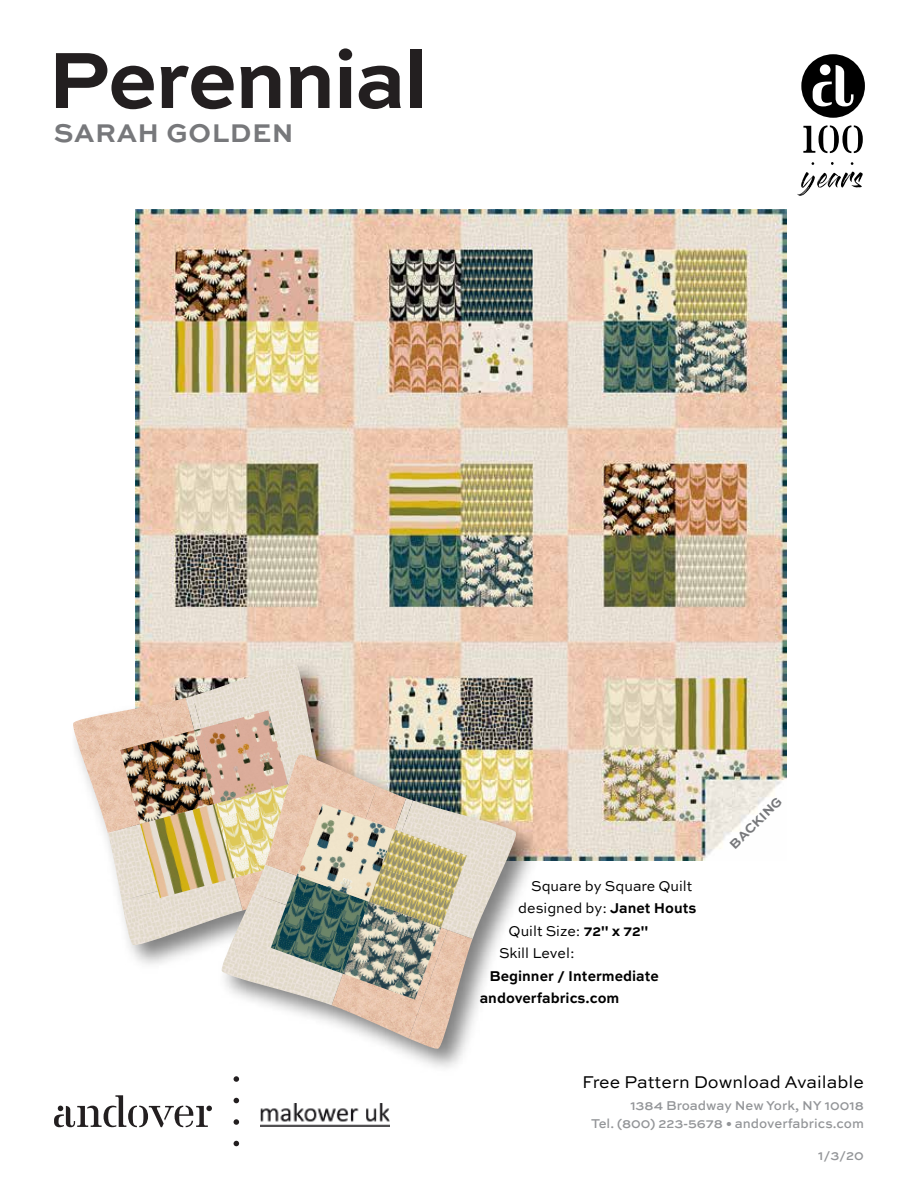
<style>
.page{position:relative;width:919px;height:1188px;background:#fff}
.page>*{position:absolute;margin:0;border:0;box-sizing:border-box;transform-origin:0 0}
.t1{font:700 84px "Sweet Sans";letter-spacing:-.025em;color:#231f20}
.t2{font:700 27px "Sweet Sans Pro";letter-spacing:.02em;color:#77787b}
.t3{font:18px "Sweet Sans";color:#000}
.t4{font:15px "Sweet Sans Pro";color:#000;scale:.95 1}
.t5{font:700 15px/22.5px "Sweet Sans Pro";color:#000;scale:.95 1}
.t6{font:500 13.5px/18px "Sweet Sans Pro";color:#939598;text-align:right}
.t7{font:700 13.5px "Sweet Sans Pro";color:#77787b}
.s1{font-weight:700}
</style>
<div class="page">
<svg style="left:233px;top:1141px;width:6px;height:5px"></svg>
<svg style="left:233px;top:1119px;width:6px;height:6px"></svg>
<svg style="left:233px;top:1098px;width:6px;height:5px"></svg>
<svg style="left:54px;top:1095px;width:158px;height:32px"></svg>
<img style="left:260px;top:1103px;width:129px;height:24px">
<div style="left:800px;top:54px;width:64px;height:64px;background:#000;border-radius:50%"></div>
<svg style="left:812px;top:65px;width:41px;height:41px"></svg>
<div style="left:819px;top:64px;width:11px;height:11px;background:#fff;border-radius:50%"></div>
<svg style="left:803px;top:125px;width:59px;height:28px"></svg>
<svg style="left:797px;top:172px;width:65px;height:24px"></svg>
<img style="left:135px;top:209px;width:651px;height:651px">
<img style="left:135px;top:646px;width:259px;height:17px">
<img style="left:233px;top:736px;width:322px;height:346px">
<img style="left:73px;top:663px;width:445px;height:388px">
<h1 class="t1" style="left:47px;top:31px;width:382px">Perennial</h1>
<h2 class="t2" style="left:54px;top:113px;width:241px">SARAH GOLDEN</h2>
<p class="t4" style="left:531px;top:875px;width:171px">Square by Square Quilt</p>
<p class="t4" style="left:518px;top:898px;width:189px">designed by: <span class="s1">Janet Houts</span></p>
<p class="t4" style="left:508px;top:920px;width:148px">Quilt Size: <span class="s1">72" x 72"</span></p>
<p class="t4" style="left:498px;top:943px;width:81px">Skill Level:</p>
<p class="t5" style="left:479px;top:964px;width:190px;text-indent:10px">Beginner / Intermediate andoverfabrics.com</p>
<p class="t7" style="left:724px;top:840px;width:70px;rotate:-45deg">BACKING</p>
<h3 class="t3" style="left:581px;top:1071px;width:283px">Free Pattern Download Available</h3>
<p class="t6" style="left:590px;top:1096px;width:274px">1384 Broadway New York, NY 10018<br>Tel. (800) 223-5678 • andoverfabrics.com</p>
<p class="t6" style="left:817px;top:1146px;width:47px">1/3/20</p>
</div>
